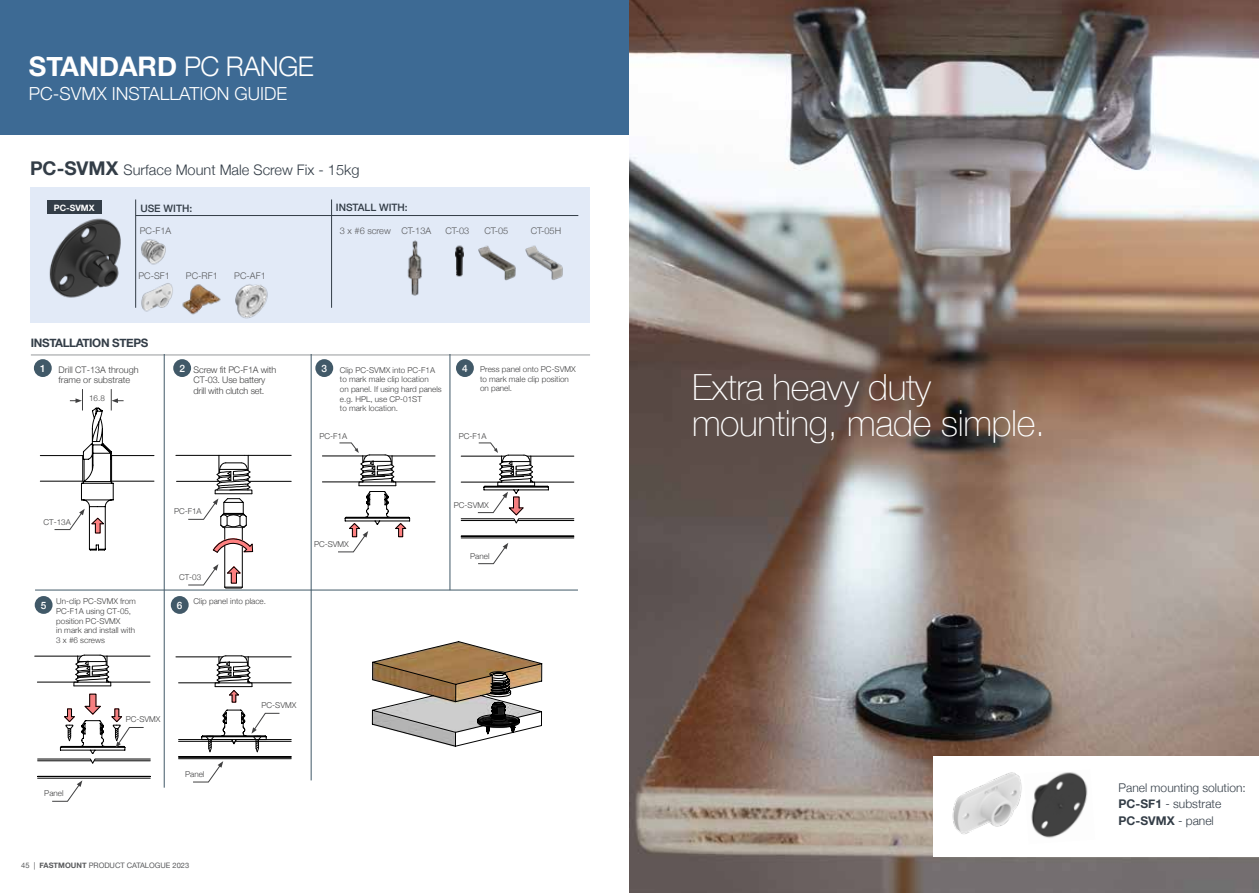
<style>
.page{position:relative;width:1259px;height:893px;background:#fff}
.page>*{position:absolute;margin:0;border:0;box-sizing:border-box;transform-origin:0 0}
.t1{font:100 36px/36px "Helvetica Neue";letter-spacing:-.01em;color:#fff}
.t2{font:700 27px "Helvetica Neue";color:#fff}
.t3{font:300 18px "Helvetica Neue";color:#fff}
.t4{font:300 14.55px "Helvetica Neue";color:#333d47}
.t5{font:300 12px/16.5px "Helvetica Neue";color:#333d47}
.t6{font:700 11.7px "Helvetica Neue";letter-spacing:-.03em;color:#333d47}
.t7{font:500 10.2px "Helvetica Neue";color:#333d47}
.t8{font:500 10.05px "Helvetica Neue";color:#fff}
.t9{font:300 9.15px "Helvetica Neue";color:#58595b}
.t10{font:300 9px/10.9px "Helvetica Neue";letter-spacing:-.02em;color:#404041;text-align:center}
.t11{font:300 9px/10.9px "Helvetica Neue";color:#404041}
.t12{font:700 8.7px "Helvetica Neue";color:#fff}
.t13{font:300 8.1px/9.6px "Helvetica Neue";color:#404041}
.t14{font:7.5px "Helvetica Neue";color:#58595b}
.s1{font-weight:300}
.s2{font-weight:700;font-size:18.9px}
.s3{font-weight:500;font-size:10.05px;color:#fff}
.s4{font-weight:700}
</style>
<div class="page">
<div style="left:0;top:0;width:629px;height:134px;background:#3d6a94"></div>
<div style="left:30px;top:187px;width:559px;height:136px;background:#e2eaf7"></div>
<img style="left:455px;top:245px;width:8px;height:32px">
<img style="left:407px;top:240px;width:15px;height:56px">
<img style="left:463px;top:245px;width:47px;height:36px">
<img style="left:49px;top:218px;width:72px;height:80px">
<div style="left:47px;top:201px;width:54px;height:13px;background:#333d47"></div>
<hr style="left:136px;top:215px;width:442px;height:1px;background:#333d47">
<hr style="left:331px;top:199px;width:1px;height:109px;background:#333d47">
<hr style="left:135px;top:199px;width:1px;height:109px;background:#333d47">
<img style="left:141px;top:239px;width:25px;height:26px">
<img style="left:141px;top:283px;width:32px;height:29px">
<img style="left:182px;top:284px;width:39px;height:31px">
<img style="left:235px;top:284px;width:33px;height:35px">
<hr style="left:31px;top:355px;width:559px;height:1px;background:#97999c">
<svg style="left:188px;top:564px;width:30px;height:21px"></svg>
<div style="left:35px;top:596px;width:18px;height:18px;background:#415968;border-radius:50%"></div>
<div style="left:173px;top:359px;width:18px;height:18px;background:#415968;border-radius:50%"></div>
<div style="left:315px;top:359px;width:18px;height:18px;background:#415968;border-radius:50%"></div>
<div style="left:456px;top:359px;width:18px;height:18px;background:#415968;border-radius:50%"></div>
<hr style="left:164px;top:355px;width:1px;height:235px;background:#415968">
<hr style="left:311px;top:355px;width:1px;height:235px;background:#415968">
<hr style="left:450px;top:355px;width:1px;height:235px;background:#415968">
<hr style="left:35px;top:590px;width:543px;height:1px;background:#415968">
<div style="left:34px;top:359px;width:18px;height:18px;background:#415968;border-radius:50%"></div>
<div style="left:171px;top:596px;width:18px;height:18px;background:#415968;border-radius:50%"></div>
<hr style="left:164px;top:590px;width:1px;height:198px;background:#415968">
<hr style="left:311px;top:590px;width:1px;height:190px;background:#415968">
<hr style="left:395px;top:482px;width:40px;height:1px;background:#000">
<hr style="left:392px;top:456px;width:43px;height:1px;background:#000">
<hr style="left:322px;top:482px;width:41px;height:1px;background:#000">
<hr style="left:322px;top:456px;width:41px;height:1px;background:#000">
<svg style="left:338px;top:491px;width:72px;height:61px"></svg>
<hr style="left:359px;top:485px;width:37px;height:1px;background:#000">
<svg style="left:339px;top:442px;width:55px;height:41px"></svg>
<hr style="left:38px;top:778px;width:112px;height:1px;background:#000">
<hr style="left:38px;top:776px;width:112px;height:1px;background:#000">
<hr style="left:110px;top:682px;width:40px;height:1px;background:#000">
<hr style="left:107px;top:656px;width:43px;height:1px;background:#000">
<hr style="left:37px;top:682px;width:41px;height:1px;background:#000">
<hr style="left:35px;top:656px;width:43px;height:1px;background:#000">
<hr style="left:74px;top:686px;width:37px;height:1px;background:#000">
<svg style="left:75px;top:655px;width:34px;height:28px"></svg>
<svg style="left:371px;top:641px;width:171px;height:106px"></svg>
<hr style="left:249px;top:481px;width:42px;height:1px;background:#000">
<hr style="left:248px;top:455px;width:43px;height:1px;background:#000">
<hr style="left:176px;top:481px;width:43px;height:1px;background:#000">
<hr style="left:176px;top:455px;width:43px;height:1px;background:#000">
<hr style="left:242px;top:528px;width:1px;height:59px;background:#000">
<hr style="left:224px;top:528px;width:1px;height:59px;background:#000">
<svg style="left:188px;top:498px;width:59px;height:31px"></svg>
<svg style="left:216px;top:455px;width:35px;height:36px"></svg>
<svg style="left:224px;top:564px;width:19px;height:25px"></svg>
<div style="left:231px;top:573px;width:6px;height:10px;border:1px solid #000"></div>
<svg style="left:212px;top:538px;width:42px;height:15px"></svg>
<hr style="left:461px;top:538px;width:113px;height:1px;background:#000">
<hr style="left:461px;top:536px;width:113px;height:1px;background:#000">
<svg style="left:460px;top:442px;width:114px;height:82px"></svg>
<div style="left:513px;top:497px;width:6px;height:11px;border:1px solid #000"></div>
<hr style="left:461px;top:456px;width:40px;height:1px;background:#000">
<hr style="left:179px;top:758px;width:112px;height:1px;background:#000">
<hr style="left:179px;top:757px;width:112px;height:1px;background:#000">
<hr style="left:176px;top:657px;width:43px;height:1px;background:#000">
<svg style="left:193px;top:761px;width:30px;height:21px"></svg>
<svg style="left:478px;top:543px;width:30px;height:21px"></svg>
<svg style="left:178px;top:655px;width:114px;height:98px"></svg>
<svg style="left:52px;top:780px;width:30px;height:22px"></svg>
<svg style="left:37px;top:693px;width:114px;height:71px"></svg>
<hr style="left:112px;top:481px;width:42px;height:1px;background:#000">
<hr style="left:112px;top:455px;width:42px;height:1px;background:#000">
<hr style="left:40px;top:481px;width:43px;height:1px;background:#000">
<hr style="left:40px;top:455px;width:43px;height:1px;background:#000">
<svg style="left:54px;top:389px;width:70px;height:162px"></svg>
<div style="left:95px;top:523px;width:5px;height:10px;border:1px solid #000"></div>
<img style="left:510px;top:245px;width:53px;height:35px">
<img style="left:629px;top:0;width:630px;height:893px">
<div style="left:933px;top:756px;width:326px;height:100px;background:#fff"></div>
<img style="left:952px;top:772px;width:70px;height:62px">
<img style="left:1031px;top:772px;width:57px;height:66px">
<h2 class="t2" style="left:29px;top:45px;width:286px">STANDARD <span class="s1">PC RANGE</span></h2>
<h3 class="t3" style="left:29px;top:79px;width:260px">PC-SVMX INSTALLATION GUIDE</h3>
<h3 class="t4" style="left:30px;top:158px;width:331px"><span class="s2">PC-SVMX</span> Surface Mount Male Screw Fix - 15kg</h3>
<p class="t12" style="left:54px;top:201px;width:42px">PC-SVMX</p>
<p class="t7" style="left:140px;top:200px;width:53px">USE WITH:</p>
<p class="t7" style="left:336px;top:199px;width:73px">INSTALL WITH:</p>
<p class="t9" style="left:140px;top:224px;width:33px">PC-F1A</p>
<p class="t9" style="left:138px;top:269px;width:33px">PC-SF1</p>
<p class="t9" style="left:186px;top:269px;width:33px">PC-RF1</p>
<p class="t9" style="left:234px;top:269px;width:33px">PC-AF1</p>
<p class="t9" style="left:340px;top:224px;width:93px">3 x #6 screw CT-13A</p>
<p class="t9" style="left:445px;top:224px;width:25px">CT-03</p>
<p class="t9" style="left:484px;top:224px;width:25px">CT-05</p>
<p class="t9" style="left:531px;top:224px;width:32px">CT-05H</p>
<h3 class="t6" style="left:31px;top:334px;width:119px">INSTALLATION STEPS</h3>
<p class="t11" style="left:59px;top:363px;width:81px">Drill CT-13A through frame or substrate</p>
<p class="t10" style="left:179px;top:363px;width:98px"><span class="s3">2</span> Screw fit PC-F1A with<br>CT-03. Use battery<br>drill with clutch set.</p>
<p class="t8" style="left:321px;top:360px;width:7px">3</p>
<p class="t13" style="left:340px;top:364px;width:103px">Clip PC-SVMX into PC-F1A to mark male clip location<br>on panel. If using hard panels e.g. HPL, use CP-01ST<br>to mark location.</p>
<p class="t8" style="left:40px;top:360px;width:7px">1</p>
<p class="t13" style="left:480px;top:364px;width:97px;text-indent:-18px"><span class="s3">4</span> Press panel onto PC-SVMX to mark male clip position on panel.</p>
<p class="t13" style="left:89px;top:393px;width:17px">16.8</p>
<p class="t13" style="left:319px;top:431px;width:29px">PC-F1A</p>
<p class="t13" style="left:459px;top:431px;width:29px">PC-F1A</p>
<p class="t13" style="left:44px;top:516px;width:29px">CT-13A</p>
<p class="t13" style="left:174px;top:506px;width:29px">PC-F1A</p>
<p class="t13" style="left:179px;top:572px;width:24px">CT-03</p>
<p class="t8" style="left:41px;top:597px;width:7px">5</p>
<p class="t13" style="left:56px;top:596px;width:81px">Un-clip PC-SVMX from<br>PC-F1A using CT-05, position PC-SVMX<br>in mark and install with<br>3 x #6 screws</p>
<p class="t13" style="left:194px;top:596px;width:74px">Clip panel into place.</p>
<p class="t8" style="left:177px;top:597px;width:7px">6</p>
<p class="t13" style="left:314px;top:539px;width:36px">PC-SVMX</p>
<p class="t13" style="left:44px;top:788px;width:21px">Panel</p>
<p class="t13" style="left:126px;top:714px;width:36px">PC-SVMX</p>
<p class="t13" style="left:185px;top:769px;width:21px">Panel</p>
<p class="t13" style="left:261px;top:700px;width:36px">PC-SVMX</p>
<p class="t13" style="left:454px;top:499px;width:36px">PC-SVMX</p>
<p class="t13" style="left:470px;top:550px;width:21px">Panel</p>
<p class="t14" style="left:21px;top:860px;width:169px">45 | <span class="s4">FASTMOUNT</span> PRODUCT CATALOGUE 2023</p>
<h1 class="t1" style="left:692px;top:367px;width:355px">Extra heavy duty mounting, made simple.</h1>
<h3 class="t5" style="left:1118px;top:778px;width:129px">Panel mounting solution:<br><span class="s4">PC-SF1</span> - substrate<br><span class="s4">PC-SVMX</span> - panel</h3>
</div>
